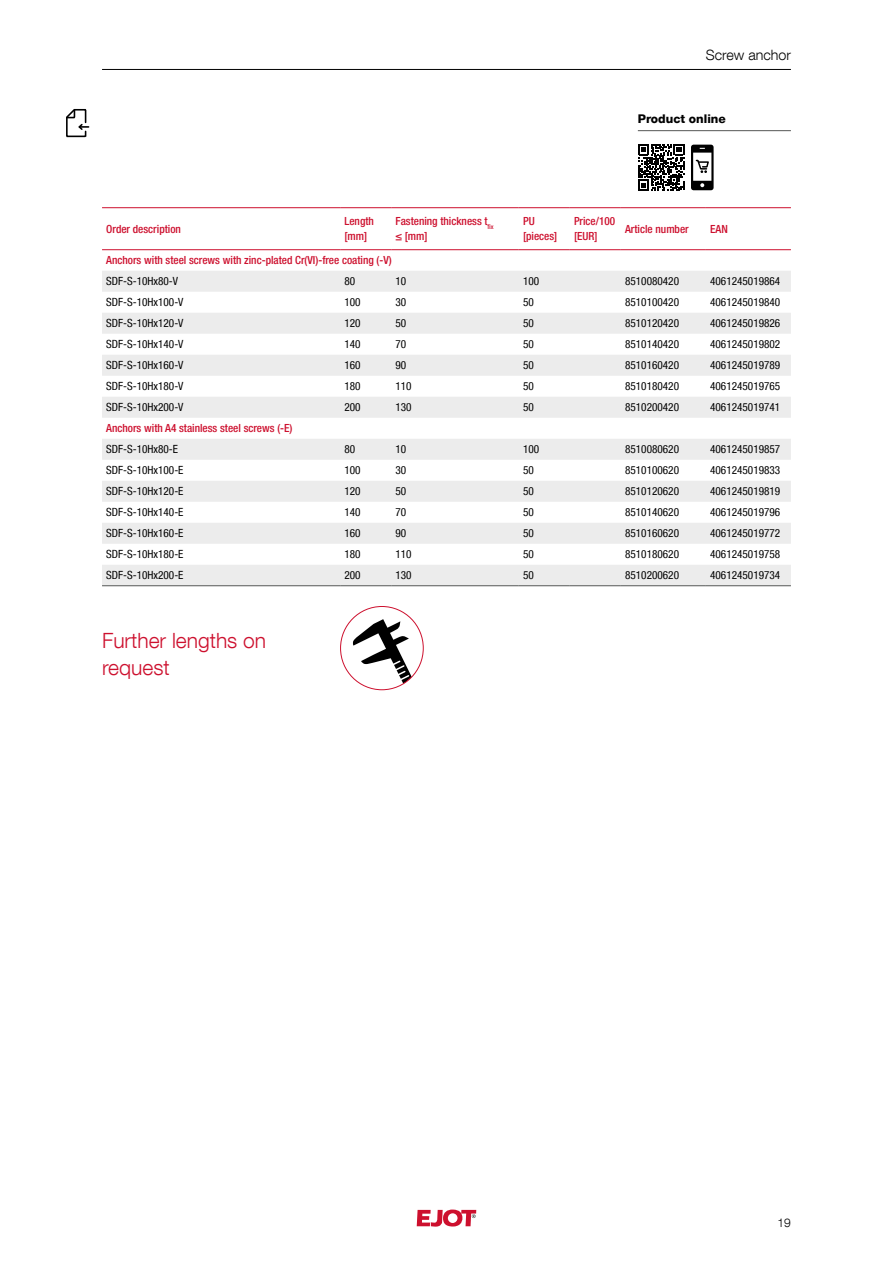
<style>
.page{position:relative;width:893px;height:1263px;background:#fff}
.page>*{position:absolute;margin:0;border:0;box-sizing:border-box;transform-origin:0 0}
.t1{font:300 21px/27px "Helvetica Neue LT Com";color:#cd102e}
.t2{font:300 14.25px "Helvetica Neue LT Com";color:#000}
.t3{font:800 12px "Helvetica Neue LT Com";color:#000}
.t4{font:300 12px "Helvetica Neue LT Com";color:#000}
.t5{font:condensed 11.25px "Helvetica Neue LT Com";color:#000}
.t6{font:500 condensed 11.25px/15px "Helvetica Neue LT Com";color:#cd102e}
</style>
<div class="page">
<svg style="left:417px;top:1209px;width:59px;height:17px"></svg>
<hr style="left:102px;top:69px;width:689px;height:1px;background:#000">
<svg style="left:102px;top:271px;width:689px;height:314px;fill:#ececec"></svg>
<hr style="left:102px;top:207px;width:238px;height:1px;background:#cd102e">
<hr style="left:340px;top:207px;width:51px;height:1px;background:#cd102e">
<hr style="left:391px;top:207px;width:128px;height:1px;background:#cd102e">
<hr style="left:519px;top:207px;width:51px;height:1px;background:#cd102e">
<hr style="left:570px;top:207px;width:51px;height:1px;background:#cd102e">
<hr style="left:621px;top:207px;width:85px;height:1px;background:#cd102e">
<hr style="left:706px;top:207px;width:85px;height:1px;background:#cd102e">
<hr style="left:102px;top:249px;width:238px;height:1px;background:#cd102e">
<hr style="left:340px;top:249px;width:51px;height:1px;background:#cd102e">
<hr style="left:391px;top:249px;width:128px;height:1px;background:#cd102e">
<hr style="left:519px;top:249px;width:51px;height:1px;background:#cd102e">
<hr style="left:570px;top:249px;width:51px;height:1px;background:#cd102e">
<hr style="left:621px;top:249px;width:85px;height:1px;background:#cd102e">
<hr style="left:706px;top:249px;width:85px;height:1px;background:#cd102e">
<hr style="left:102px;top:585px;width:238px;height:1px;background:#555756">
<hr style="left:340px;top:585px;width:51px;height:1px;background:#555756">
<hr style="left:391px;top:585px;width:128px;height:1px;background:#555756">
<hr style="left:519px;top:585px;width:51px;height:1px;background:#555756">
<hr style="left:570px;top:585px;width:51px;height:1px;background:#555756">
<hr style="left:621px;top:585px;width:85px;height:1px;background:#555756">
<hr style="left:706px;top:585px;width:85px;height:1px;background:#555756">
<svg style="left:66px;top:109px;width:23px;height:29px"></svg>
<hr style="left:638px;top:130px;width:153px;height:1px;background:#555756">
<svg style="left:691px;top:145px;width:23px;height:45px"></svg>
<svg style="left:638px;top:144px;width:47px;height:47px"></svg>
<svg style="left:353px;top:619px;width:66px;height:71px"></svg>
<p class="t2" style="left:706px;top:46px;width:87px">Screw anchor</p>
<p class="t3" style="left:638px;top:112px;width:90px">Product online</p>
<p class="t6" style="left:106px;top:221px;width:76px">Order description</p>
<p class="t6" style="left:344px;top:214px;width:31px">Length [mm]</p>
<p class="t6" style="left:395px;top:214px;width:100px">Fastening thickness t<sub>fix </sub>≤ [mm]</p>
<p class="t6" style="left:523px;top:214px;width:36px">PU [pieces]</p>
<p class="t6" style="left:574px;top:214px;width:42px">Price/100 [EUR]</p>
<p class="t6" style="left:625px;top:221px;width:65px">Article number</p>
<p class="t6" style="left:710px;top:221px;width:19px">EAN</p>
<p class="t6" style="left:106px;top:253px;width:287px">Anchors with steel screws with zinc-plated Cr(VI)-free coating (-V)</p>
<p class="t5" style="left:106px;top:275px;width:73px">SDF-S-10Hx80-V</p>
<p class="t5" style="left:344px;top:275px;width:12px">80</p>
<p class="t5" style="left:395px;top:275px;width:12px">10</p>
<p class="t5" style="left:523px;top:275px;width:18px">100</p>
<p class="t5" style="left:625px;top:275px;width:55px">8510080420</p>
<p class="t5" style="left:710px;top:275px;width:72px">4061245019864</p>
<p class="t5" style="left:106px;top:296px;width:79px">SDF-S-10Hx100-V</p>
<p class="t5" style="left:344px;top:296px;width:18px">100</p>
<p class="t5" style="left:395px;top:296px;width:12px">30</p>
<p class="t5" style="left:523px;top:296px;width:12px">50</p>
<p class="t5" style="left:625px;top:296px;width:55px">8510100420</p>
<p class="t5" style="left:710px;top:296px;width:72px">4061245019840</p>
<p class="t5" style="left:106px;top:317px;width:79px">SDF-S-10Hx120-V</p>
<p class="t5" style="left:344px;top:317px;width:18px">120</p>
<p class="t5" style="left:395px;top:317px;width:12px">50</p>
<p class="t5" style="left:523px;top:317px;width:12px">50</p>
<p class="t5" style="left:625px;top:317px;width:55px">8510120420</p>
<p class="t5" style="left:710px;top:317px;width:72px">4061245019826</p>
<p class="t5" style="left:106px;top:338px;width:79px">SDF-S-10Hx140-V</p>
<p class="t5" style="left:344px;top:338px;width:18px">140</p>
<p class="t5" style="left:395px;top:338px;width:12px">70</p>
<p class="t5" style="left:523px;top:338px;width:12px">50</p>
<p class="t5" style="left:625px;top:338px;width:55px">8510140420</p>
<p class="t5" style="left:710px;top:338px;width:72px">4061245019802</p>
<p class="t5" style="left:106px;top:359px;width:79px">SDF-S-10Hx160-V</p>
<p class="t5" style="left:344px;top:359px;width:18px">160</p>
<p class="t5" style="left:395px;top:359px;width:12px">90</p>
<p class="t5" style="left:523px;top:359px;width:12px">50</p>
<p class="t5" style="left:625px;top:359px;width:55px">8510160420</p>
<p class="t5" style="left:710px;top:359px;width:72px">4061245019789</p>
<p class="t5" style="left:106px;top:380px;width:79px">SDF-S-10Hx180-V</p>
<p class="t5" style="left:344px;top:380px;width:18px">180</p>
<p class="t5" style="left:395px;top:380px;width:18px">110</p>
<p class="t5" style="left:523px;top:380px;width:12px">50</p>
<p class="t5" style="left:625px;top:380px;width:55px">8510180420</p>
<p class="t5" style="left:710px;top:380px;width:72px">4061245019765</p>
<p class="t5" style="left:106px;top:401px;width:79px">SDF-S-10Hx200-V</p>
<p class="t5" style="left:344px;top:401px;width:18px">200</p>
<p class="t5" style="left:395px;top:401px;width:18px">130</p>
<p class="t5" style="left:523px;top:401px;width:12px">50</p>
<p class="t5" style="left:625px;top:401px;width:55px">8510200420</p>
<p class="t5" style="left:710px;top:401px;width:72px">4061245019741</p>
<p class="t6" style="left:106px;top:421px;width:188px">Anchors with A4 stainless steel screws (-E)</p>
<p class="t5" style="left:106px;top:443px;width:73px">SDF-S-10Hx80-E</p>
<p class="t5" style="left:344px;top:443px;width:12px">80</p>
<p class="t5" style="left:395px;top:443px;width:12px">10</p>
<p class="t5" style="left:523px;top:443px;width:18px">100</p>
<p class="t5" style="left:625px;top:443px;width:55px">8510080620</p>
<p class="t5" style="left:710px;top:443px;width:72px">4061245019857</p>
<p class="t5" style="left:106px;top:464px;width:79px">SDF-S-10Hx100-E</p>
<p class="t5" style="left:344px;top:464px;width:18px">100</p>
<p class="t5" style="left:395px;top:464px;width:12px">30</p>
<p class="t5" style="left:523px;top:464px;width:12px">50</p>
<p class="t5" style="left:625px;top:464px;width:55px">8510100620</p>
<p class="t5" style="left:710px;top:464px;width:72px">4061245019833</p>
<p class="t5" style="left:106px;top:485px;width:79px">SDF-S-10Hx120-E</p>
<p class="t5" style="left:344px;top:485px;width:18px">120</p>
<p class="t5" style="left:395px;top:485px;width:12px">50</p>
<p class="t5" style="left:523px;top:485px;width:12px">50</p>
<p class="t5" style="left:625px;top:485px;width:55px">8510120620</p>
<p class="t5" style="left:710px;top:485px;width:72px">4061245019819</p>
<p class="t5" style="left:106px;top:506px;width:79px">SDF-S-10Hx140-E</p>
<p class="t5" style="left:344px;top:506px;width:18px">140</p>
<p class="t5" style="left:395px;top:506px;width:12px">70</p>
<p class="t5" style="left:523px;top:506px;width:12px">50</p>
<p class="t5" style="left:625px;top:506px;width:55px">8510140620</p>
<p class="t5" style="left:710px;top:506px;width:72px">4061245019796</p>
<p class="t5" style="left:106px;top:527px;width:79px">SDF-S-10Hx160-E</p>
<p class="t5" style="left:344px;top:527px;width:18px">160</p>
<p class="t5" style="left:395px;top:527px;width:12px">90</p>
<p class="t5" style="left:523px;top:527px;width:12px">50</p>
<p class="t5" style="left:625px;top:527px;width:55px">8510160620</p>
<p class="t5" style="left:710px;top:527px;width:72px">4061245019772</p>
<p class="t5" style="left:106px;top:548px;width:79px">SDF-S-10Hx180-E</p>
<p class="t5" style="left:344px;top:548px;width:18px">180</p>
<p class="t5" style="left:395px;top:548px;width:18px">110</p>
<p class="t5" style="left:523px;top:548px;width:12px">50</p>
<p class="t5" style="left:625px;top:548px;width:55px">8510180620</p>
<p class="t5" style="left:710px;top:548px;width:72px">4061245019758</p>
<p class="t5" style="left:106px;top:568px;width:79px">SDF-S-10Hx200-E</p>
<p class="t5" style="left:344px;top:568px;width:18px">200</p>
<p class="t5" style="left:395px;top:568px;width:18px">130</p>
<p class="t5" style="left:523px;top:568px;width:12px">50</p>
<p class="t5" style="left:625px;top:568px;width:55px">8510200620</p>
<p class="t5" style="left:710px;top:568px;width:72px">4061245019734</p>
<h1 class="t1" style="left:102px;top:627px;width:166px">Further lengths on request</h1>
<p class="t4" style="left:778px;top:1215px;width:15px">19</p>
</div>
